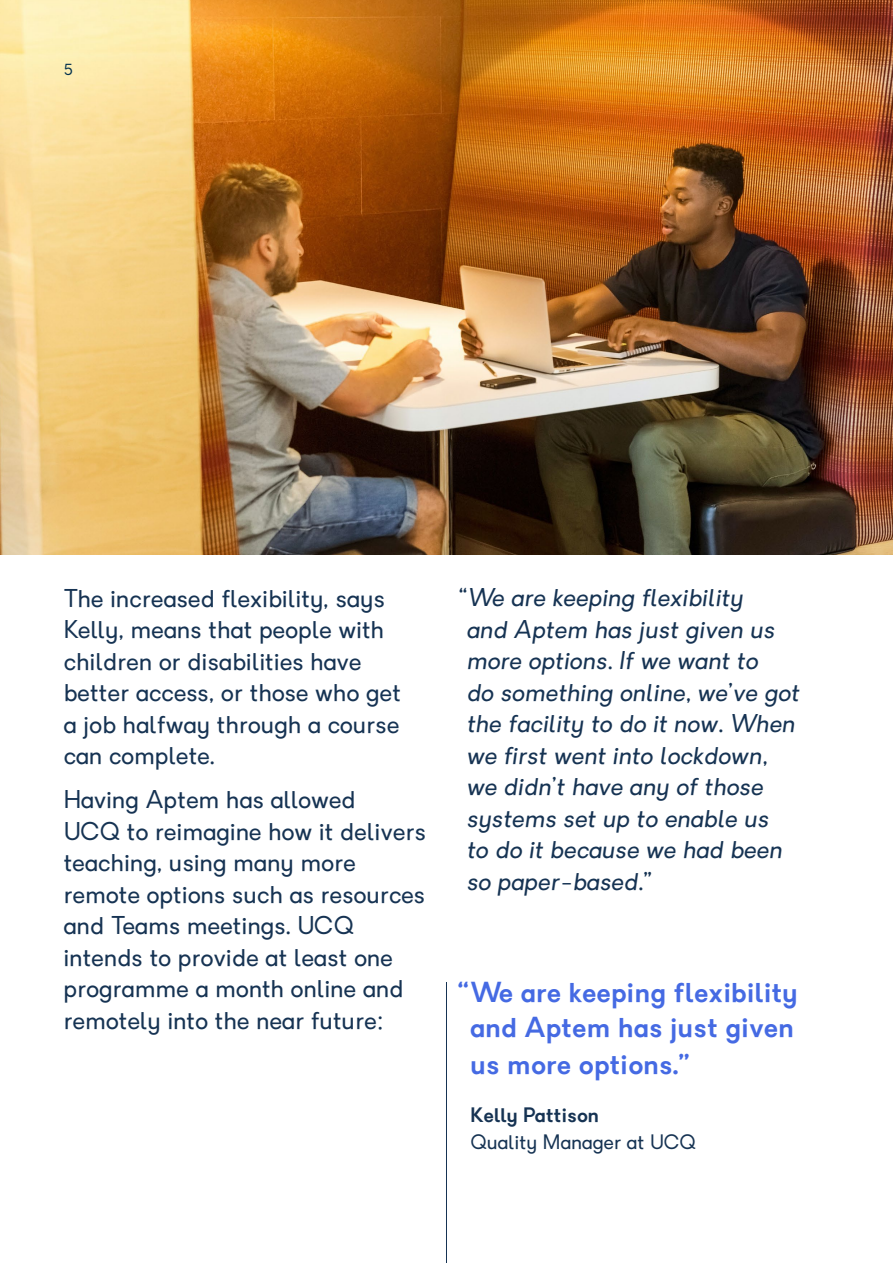
<style>
.page{position:relative;width:893px;height:1263px;background:#fff}
.page>*{position:absolute;margin:0;border:0;box-sizing:border-box;transform-origin:0 0}
.t1{font:600 27px/34.5px "Granary";letter-spacing:.02em;color:#456ae3;text-align:center}
.t2{font:24px/31.5px "Granary";letter-spacing:.02em;color:#163353}
.t3{font:italic 24px/31.5px "Granary";letter-spacing:.02em;color:#163353}
.t4{font:19.5px "Granary";letter-spacing:.02em;color:#163353}
.t5{font:600 19.5px "Granary";letter-spacing:.02em;color:#163353}
.t6{font:15px "Granary";color:#03304d}
</style>
<div class="page">
<hr style="left:446px;top:982px;width:1px;height:281px;background:#163353">
<img style="left:0;top:0;width:893px;height:555px">
<p class="t6" style="left:64px;top:60px;width:11px">5</p>
<p class="t2" style="left:64px;top:583px;width:338px">The increased flexibility, says<br>Kelly, means that people with children or disabilities have better access, or those who get a job halfway through a course can complete.</p>
<p class="t2" style="left:64px;top:784px;width:363px">Having Aptem has allowed<br>UCQ to reimagine how it delivers teaching, using many more remote options such as resources and Teams meetings. UCQ intends to provide at least one programme a month online and remotely into the near future:</p>
<p class="t3" style="left:468px;top:582px;width:334px;text-indent:-11px">“We are keeping flexibility<br>and Aptem has just given us more options. If we want to<br>do something online, we’ve got the facility to do it now. When we first went into lockdown, we didn’t have any of those systems set up to enable us<br>to do it because we had been so paper-based.”</p>
<p class="t1" style="left:457px;top:976px;width:342px">“We are keeping flexibility and Aptem has just given</p>
<p class="t1" style="left:470px;top:1048px;width:222px">us more options.”</p>
<p class="t5" style="left:471px;top:1101px;width:130px">Kelly Pattison</p>
<p class="t4" style="left:471px;top:1129px;width:226px">Quality Manager at UCQ</p>
</div>
